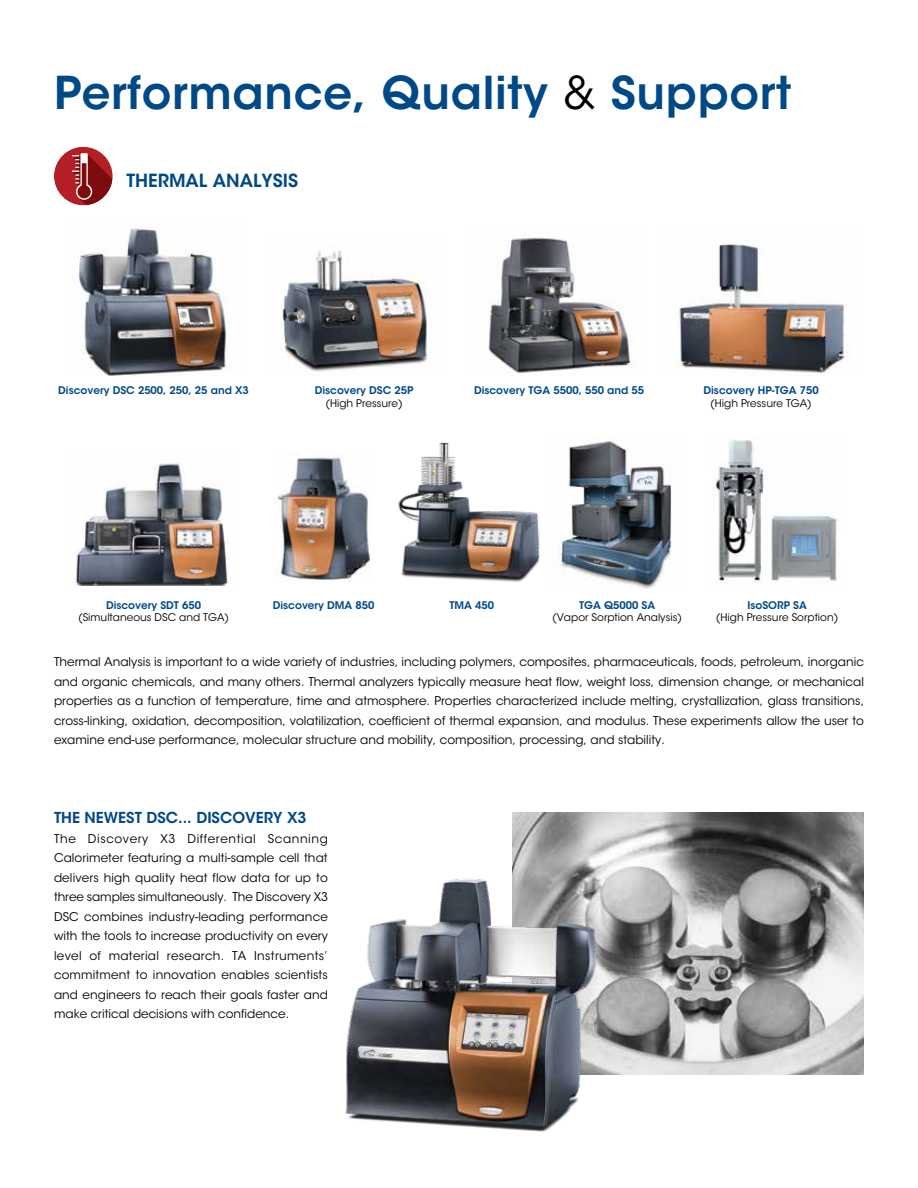
<style>
.page{position:relative;width:918px;height:1188px;background:#fff}
.page>*{position:absolute;margin:0;border:0;box-sizing:border-box;transform-origin:0 0}
.t1{font:600 45px "ITC Avant Garde Std";letter-spacing:.015em;color:#004987}
.t2{font:600 18px "ITC Avant Garde Std";color:#004987}
.t3{font:600 15px "ITC Avant Garde Std";color:#004987}
.t4{font:12px/19.5px "ITC Avant Garde Std";color:#000;text-align:justify}
.t5{font:600 10.5px "ITC Avant Garde Std";color:#004987}
.t6{font:10.5px "ITC Avant Garde Std";color:#000}
.s1{font-weight:400;color:#000}
</style>
<div class="page">
<img style="left:513px;top:813px;width:351px;height:262px">
<div style="left:54px;top:147px;width:59px;height:58px;background:#b31f24;border-radius:50%"></div>
<svg style="left:72px;top:153px;width:41px;height:52px"></svg>
<img style="left:78px;top:227px;width:149px;height:148px">
<img style="left:76px;top:463px;width:152px;height:122px">
<img style="left:282px;top:250px;width:145px;height:122px">
<img style="left:275px;top:455px;width:95px;height:126px">
<img style="left:398px;top:442px;width:142px;height:140px">
<img style="left:488px;top:237px;width:144px;height:136px">
<img style="left:558px;top:441px;width:114px;height:147px">
<img style="left:714px;top:440px;width:123px;height:144px">
<img style="left:676px;top:244px;width:173px;height:129px">
<img style="left:345px;top:858px;width:279px;height:274px">
<h1 class="t1" style="left:54px;top:64px;width:739px">Performance, Quality <span class="s1">&amp;</span> Support</h1>
<h2 class="t2" style="left:126px;top:169px;width:173px">THERMAL ANALYSIS</h2>
<p class="t5" style="left:58px;top:384px;width:192px">Discovery DSC 2500, 250, 25 and X3</p>
<p class="t5" style="left:315px;top:384px;width:100px">Discovery DSC 25P</p>
<p class="t6" style="left:325px;top:397px;width:79px">(High Pressure)</p>
<p class="t5" style="left:474px;top:384px;width:172px">Discovery TGA 5500, 550 and 55</p>
<p class="t5" style="left:704px;top:384px;width:117px">Discovery HP-TGA 750</p>
<p class="t6" style="left:710px;top:397px;width:103px">(High Pressure TGA)</p>
<p class="t5" style="left:106px;top:598px;width:97px">Discovery SDT 650</p>
<p class="t6" style="left:78px;top:611px;width:153px">(Simultaneous DSC and TGA)</p>
<p class="t5" style="left:273px;top:598px;width:103px">Discovery DMA 850</p>
<p class="t5" style="left:449px;top:598px;width:46px">TMA 450</p>
<p class="t5" style="left:579px;top:598px;width:78px">TGA Q5000 SA</p>
<p class="t6" style="left:552px;top:611px;width:131px">(Vapor Sorption Analysis)</p>
<p class="t5" style="left:747px;top:598px;width:61px">IsoSORP SA</p>
<p class="t6" style="left:716px;top:611px;width:124px">(High Pressure Sorption)</p>
<p class="t4" style="left:54px;top:652px;width:812px">Thermal Analysis is important to a wide variety of industries, including polymers, composites, pharmaceuticals, foods, petroleum, inorganic and organic chemicals, and many others. Thermal analyzers typically measure heat flow, weight loss, dimension change, or mechanical properties as a function of temperature, time and atmosphere. Properties characterized include melting, crystallization, glass transitions, cross-linking, oxidation, decomposition, volatilization, coefficient of thermal expansion, and modulus. These experiments allow the user to examine end-use performance, molecular structure and mobility, composition, processing, and stability.</p>
<p class="t3" style="left:54px;top:808px;width:254px">THE NEWEST DSC... DISCOVERY X3</p>
<p class="t4" style="left:54px;top:829px;width:276px">The Discovery X3 Differential Scanning Calorimeter featuring a multi-sample cell that delivers high quality heat flow data for up to three samples simultaneously. The Discovery X3<br>DSC combines industry-leading performance with the tools to increase productivity on every level of material research. TA Instruments’ commitment to innovation enables scientists and engineers to reach their goals faster and make critical decisions with confidence.</p>
</div>
